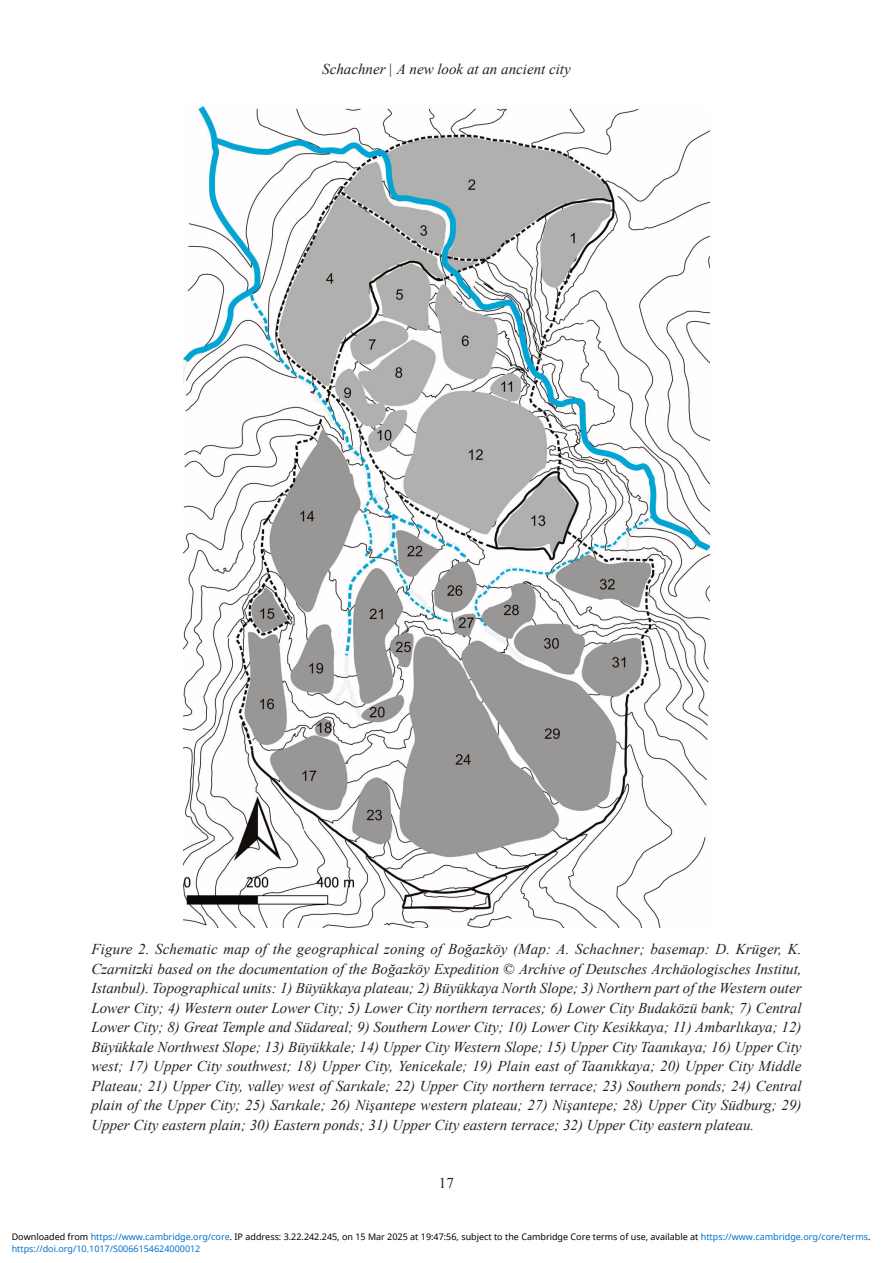
<style>
.page{position:relative;width:893px;height:1263px;background:#fff}
.page>*{position:absolute;margin:0;border:0;box-sizing:border-box;transform-origin:0 0}
.t1{font:italic 15px/19.5px "Times New Roman";color:#231f20;text-align:justify}
.t2{font:15px "Times New Roman";color:#231f20}
.t3{font:9px "Noto Sans";color:#000}
.t4{font:9px "Noto Sans";color:#0172cf}
.s1{color:#0172cf}
</style>
<div class="page">
<img style="left:184px;top:106px;width:525px;height:821px">
<p class="t1" style="left:322px;top:59px;width:250px">Schachner | A new look at an ancient city</p>
<p class="t1" style="left:91px;top:939px;width:712px">Figure 2. Schematic map of the geographical zoning of Boğazköy (Map: A. Schachner; basemap: D. Krüger, K.<br>Czarnitzki based on the documentation of the Boğazköy Expedition © Archive of Deutsches Archäologisches Institut, Istanbul). Topographical units: 1) Büyükkaya plateau; 2) Büyükkaya North Slope; 3) Northern part of the Western outer Lower City; 4) Western outer Lower City; 5) Lower City northern terraces; 6) Lower City Budaközü bank; 7) Central Lower City; 8) Great Temple and Südareal; 9) Southern Lower City; 10) Lower City Kesikkaya; 11) Ambarlıkaya; 12)<br>Büyükkale Northwest Slope; 13) Büyükkale; 14) Upper City Western Slope; 15) Upper City Taanıkaya; 16) Upper City west; 17) Upper City southwest; 18) Upper City, Yenicekale; 19) Plain east of Taanıkkaya; 20) Upper City Middle Plateau; 21) Upper City, valley west of Sarıkale; 22) Upper City northern terrace; 23) Southern ponds; 24) Central plain of the Upper City; 25) Sarıkale; 26) Nişantepe western plateau; 27) Nişantepe; 28) Upper City Südburg; 29)<br>Upper City eastern plain; 30) Eastern ponds; 31) Upper City eastern terrace; 32) Upper City eastern plateau.</p>
<p class="t2" style="left:439px;top:1175px;width:16px">17</p>
<p class="t3" style="left:12px;top:1231px;width:860px">Downloaded from <span class="s1">https://www.cambridge.org/core</span>. IP address: 3.22.242.245, on 15 Mar 2025 at 19:47:56, subject to the Cambridge Core terms of use, available at <span class="s1">https://www.cambridge.org/core/terms</span>.</p>
<p class="t4" style="left:12px;top:1243px;width:190px">https://doi.org/10.1017/S0066154624000012</p>
</div>
